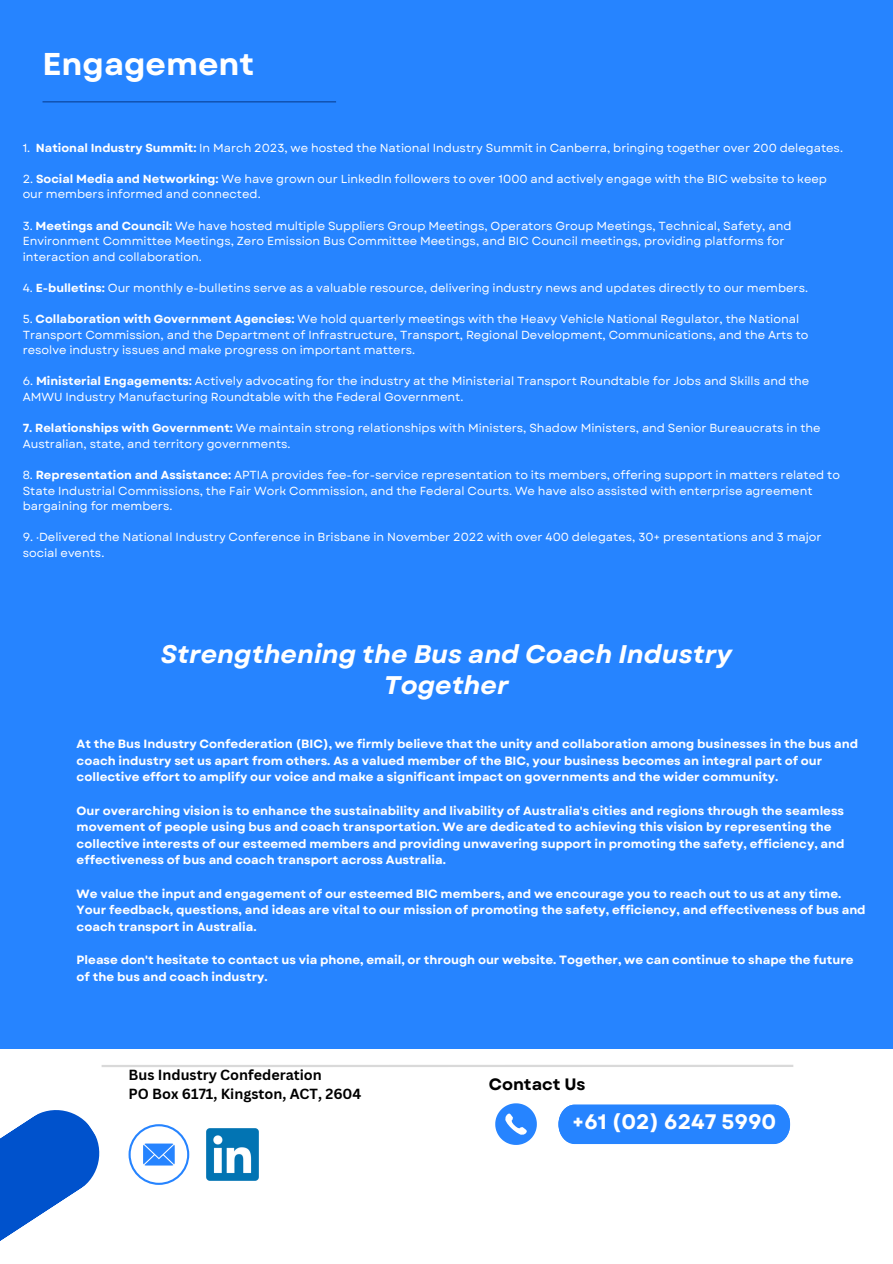
<style>
.page{position:relative;width:893px;height:1264px;background:#fff}
.page>*{position:absolute;margin:0;border:0;box-sizing:border-box;transform-origin:0 0}
.t1{font:700 31.5px "Garet";color:#fff}
.t2{font:italic 700 25.5px/30.3px "Garet";color:#fff;text-align:center}
.t3{font:700 21px "Garet";color:#fff}
.t4{font:700 16.5px "Garet";color:#000}
.t5{font:700 14.25px "Canva Sans";color:#000}
.t6{font:700 12px/16.6px "Garet";color:#fff}
.t7{font:11.7px/15.6px "Garet";color:#fff}
.s1{font-weight:700}
</style>
<div class="page">
<div style="left:0;top:0;width:892px;height:1048px;background:#2684ff"></div>
<svg style="left:0;top:1110px;width:100px;height:131px"></svg>
<hr style="left:102px;top:1064px;width:691px;height:3px;background:#d9d9d9">
<svg style="left:495px;top:1103px;width:42px;height:41px"></svg>
<div style="left:558px;top:1104px;width:232px;height:39px;background:#2684ff"></div>
<hr style="left:43px;top:101px;width:293px;height:1px;background:#094296">
<img style="left:207px;top:1128px;width:51px;height:52px">
<svg style="left:128px;top:1124px;width:61px;height:60px"></svg>
<p class="t1" style="left:43px;top:42px;width:213px">Engagement</p>
<p class="t7" style="left:23px;top:140px;width:821px">1. <span class="s1">National Industry Summit:</span> In March 2023, we hosted the National Industry Summit in Canberra, bringing together over 200 delegates.</p>
<p class="t7" style="left:23px;top:171px;width:805px">2. <span class="s1">Social Media and Networking:</span> We have grown our LinkedIn followers to over 1000 and actively engage with the BIC website to keep our members informed and connected.</p>
<p class="t7" style="left:23px;top:218px;width:770px">3. <span class="s1">Meetings and Council:</span> We have hosted multiple Suppliers Group Meetings, Operators Group Meetings, Technical, Safety, and<br>Environment Committee Meetings, Zero Emission Bus Committee Meetings, and BIC Council meetings, providing platforms for interaction and collaboration.</p>
<p class="t7" style="left:23px;top:280px;width:786px">4. <span class="s1">E-bulletins:</span> Our monthly e-bulletins serve as a valuable resource, delivering industry news and updates directly to our members.</p>
<p class="t7" style="left:23px;top:311px;width:787px">5. <span class="s1">Collaboration with Government Agencies:</span> We hold quarterly meetings with the Heavy Vehicle National Regulator, the National<br>Transport Commission, and the Department of Infrastructure, Transport, Regional Development, Communications, and the Arts to resolve industry issues and make progress on important matters.</p>
<p class="t7" style="left:23px;top:373px;width:788px">6. <span class="s1">Ministerial Engagements:</span> Actively advocating for the industry at the Ministerial Transport Roundtable for Jobs and Skills and the<br>AMWU Industry Manufacturing Roundtable with the Federal Government.</p>
<p class="t7" style="left:23px;top:420px;width:799px"><span class="s1">7. Relationships with Government:</span> We maintain strong relationships with Ministers, Shadow Ministers, and Senior Bureaucrats in the<br>Australian, state, and territory governments.</p>
<p class="t7" style="left:23px;top:467px;width:818px">8. <span class="s1">Representation and Assistance:</span> APTIA provides fee-for-service representation to its members, offering support in matters related to<br>State Industrial Commissions, the Fair Work Commission, and the Federal Courts. We have also assisted with enterprise agreement bargaining for members.</p>
<p class="t7" style="left:23px;top:529px;width:800px">9. ·Delivered the National Industry Conference in Brisbane in November 2022 with over 400 delegates, 30+ presentations and 3 major social events.</p>
<p class="t2" style="left:161px;top:639px;width:572px">Strengthening the Bus and Coach Industry<br>Together</p>
<p class="t6" style="left:77px;top:735px;width:783px">At the Bus Industry Confederation (BIC), we firmly believe that the unity and collaboration among businesses in the bus and coach industry set us apart from others. As a valued member of the BIC, your business becomes an integral part of our collective effort to amplify our voice and make a significant impact on governments and the wider community.</p>
<p class="t6" style="left:77px;top:802px;width:769px">Our overarching vision is to enhance the sustainability and livability of Australia's cities and regions through the seamless movement of people using bus and coach transportation. We are dedicated to achieving this vision by representing the collective interests of our esteemed members and providing unwavering support in promoting the safety, efficiency, and effectiveness of bus and coach transport across Australia.</p>
<p class="t6" style="left:77px;top:885px;width:790px">We value the input and engagement of our esteemed BIC members, and we encourage you to reach out to us at any time.<br>Your feedback, questions, and ideas are vital to our mission of promoting the safety, efficiency, and effectiveness of bus and coach transport in Australia.</p>
<p class="t6" style="left:77px;top:951px;width:778px">Please don't hesitate to contact us via phone, email, or through our website. Together, we can continue to shape the future of the bus and coach industry.</p>
<p class="t5" style="left:128px;top:1065px;width:195px">Bus Industry Confederation</p>
<p class="t5" style="left:128px;top:1084px;width:234px">PO Box 6171, Kingston, ACT, 2604</p>
<p class="t4" style="left:488px;top:1071px;width:98px">Contact Us</p>
<p class="t3" style="left:572px;top:1106px;width:205px">+61 (02) 6247 5990</p>
</div>
